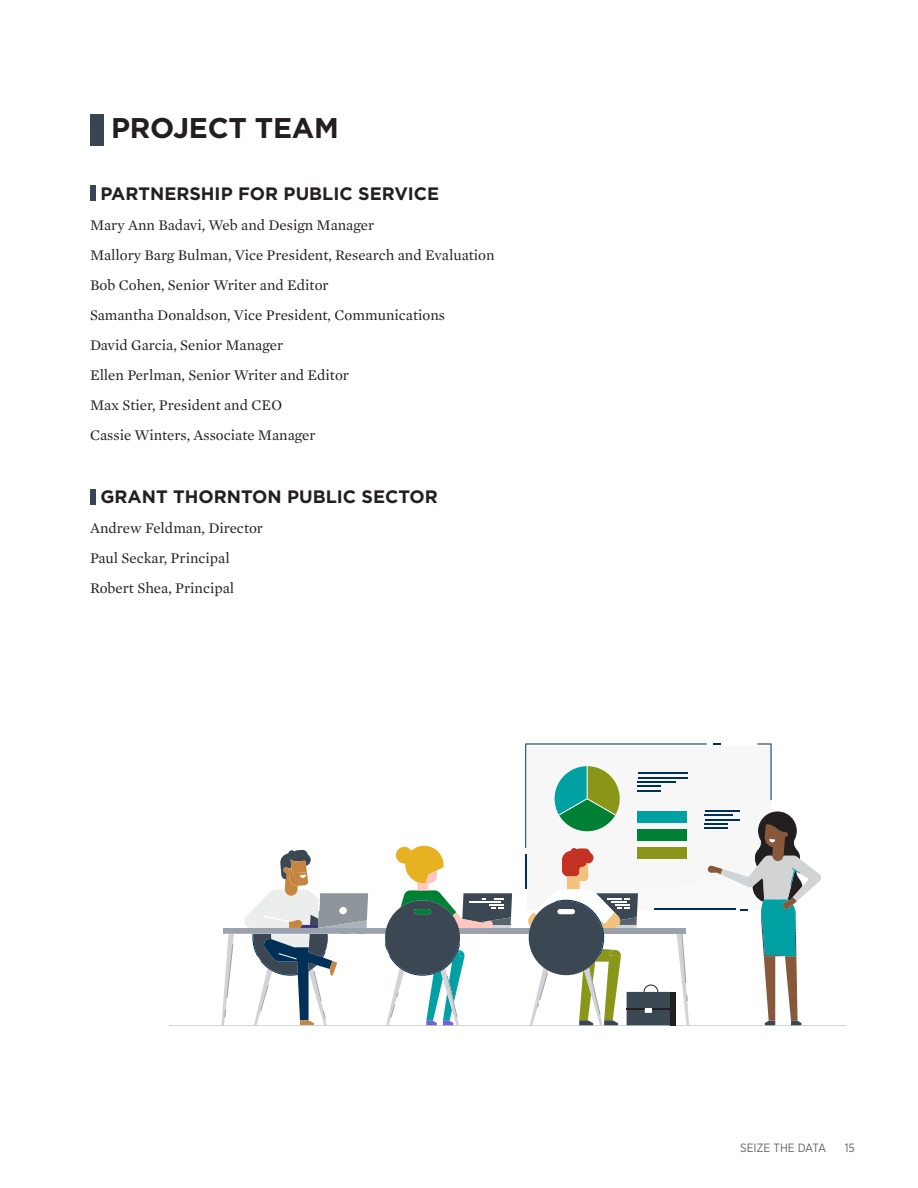
<style>
.page{position:relative;width:918px;height:1188px;background:#fff}
.page>*{position:absolute;margin:0;border:0;box-sizing:border-box;transform-origin:0 0}
.Black_Box_Hed{font:700 28.5px "Gotham";letter-spacing:-.01em;color:#231f20}
.t1{font:700 18px "Gotham";color:#231f20}
.t2{font:15px "Mercury Text G1";color:#231f20}
.t3{font:12px "Gotham Narrow";color:#636366}
</style>
<div class="page">
<div style="left:90px;top:114px;width:14px;height:32px;background:#394651"></div>
<div style="left:90px;top:185px;width:5px;height:16px;background:#394651"></div>
<div style="left:90px;top:490px;width:5px;height:15px;background:#394651"></div>
<svg style="left:244px;top:850px;width:124px;height:175px"></svg>
<hr style="left:170px;top:1025px;width:676px;height:1px;background:#d1d3d4">
<div style="left:223px;top:928px;width:463px;height:5px;background:#9aa2ae"></div>
<svg style="left:221px;top:933px;width:14px;height:92px"></svg>
<svg style="left:385px;top:846px;width:127px;height:179px"></svg>
<svg style="left:525px;top:743px;width:296px;height:282px"></svg>
<p class="Black_Box_Hed" style="left:111px;top:109px;width:229px">PROJECT TEAM</p>
<p class="t1" style="left:100px;top:181px;width:340px">PARTNERSHIP FOR PUBLIC SERVICE</p>
<p class="t2" style="left:90px;top:214px;width:286px">Mary Ann Badavi, Web and Design Manager</p>
<p class="t2" style="left:90px;top:244px;width:406px">Mallory Barg Bulman, Vice President, Research and Evaluation</p>
<p class="t2" style="left:90px;top:274px;width:240px">Bob Cohen, Senior Writer and Editor</p>
<p class="t2" style="left:90px;top:304px;width:357px">Samantha Donaldson, Vice President, Communications</p>
<p class="t2" style="left:90px;top:334px;width:195px">David Garcia, Senior Manager</p>
<p class="t2" style="left:90px;top:364px;width:261px">Ellen Perlman, Senior Writer and Editor</p>
<p class="t2" style="left:90px;top:394px;width:194px">Max Stier, President and CEO</p>
<p class="t2" style="left:90px;top:424px;width:227px">Cassie Winters, Associate Manager</p>
<p class="t1" style="left:100px;top:485px;width:339px">GRANT THORNTON PUBLIC SECTOR</p>
<p class="t2" style="left:90px;top:518px;width:175px">Andrew Feldman, Director</p>
<p class="t2" style="left:90px;top:548px;width:141px">Paul Seckar, Principal</p>
<p class="t2" style="left:90px;top:578px;width:146px">Robert Shea, Principal</p>
<p class="t3" style="left:740px;top:1140px;width:88px">SEIZE THE DATA</p>
<p class="t3" style="left:845px;top:1140px;width:12px">15</p>
</div>
